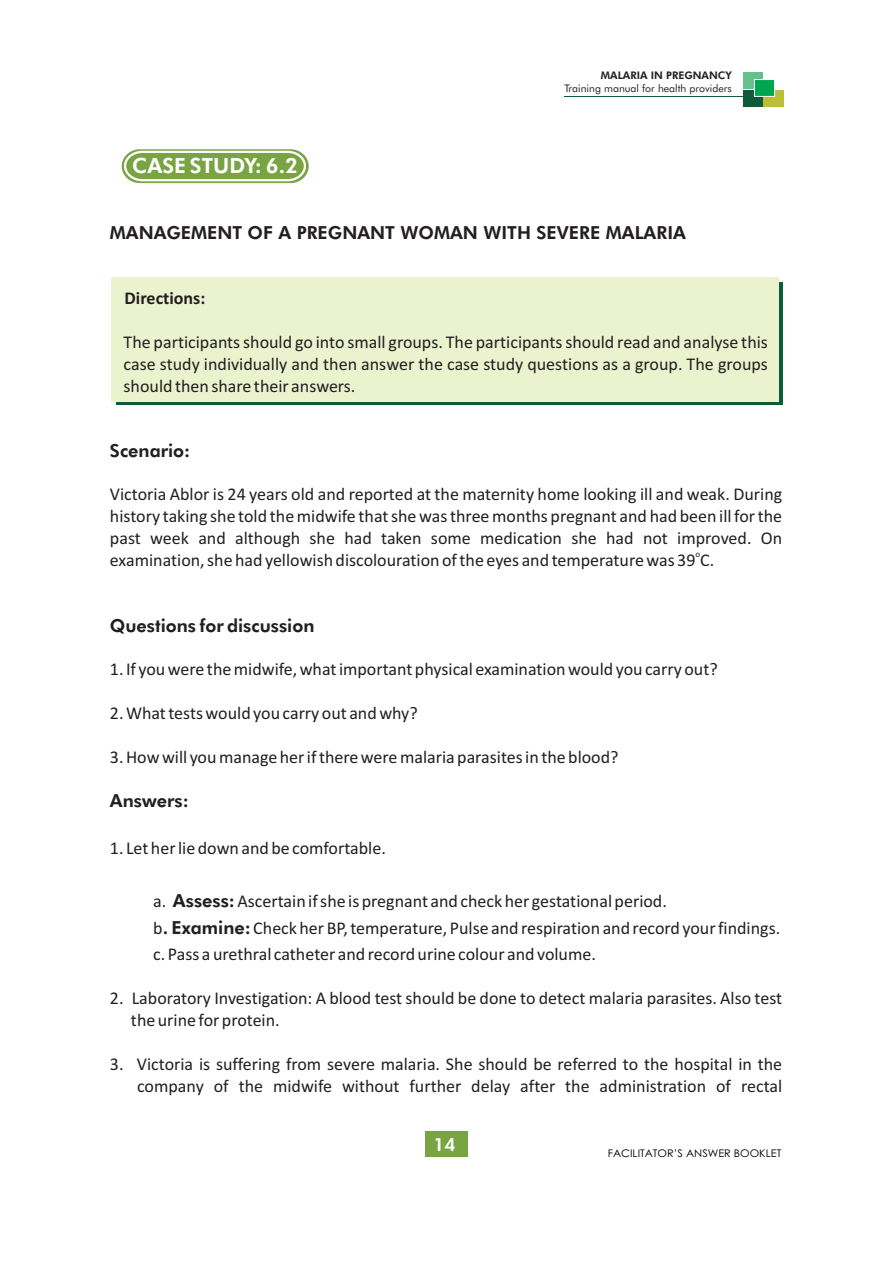
<style>
.page{position:relative;width:893px;height:1263px;background:#fff}
.page>*{position:absolute;margin:0;border:0;box-sizing:border-box;transform-origin:0 0}
.t1{font:800 21px "Futura BT";color:#fff}
.t2{font:18px/21.9px "Calibri";color:#231f20;text-align:justify}
.t3{font:800 18px "Futura BT";color:#231f20}
.t4{font:700 18px "Calibri";color:#231f20}
.t5{font:800 18px "Futura BT";color:#fff}
.t6{font:10.5px "Futura BT";color:#231f20}
.t7{font:10.5px "Century Gothic";color:#000;scale:1.04 1}
.t8{font:800 10.5px "Futura BT";color:#231f20}
.t9{font:9px "Calibri";color:#231f20}
.s1{font-family:"Futura BT";font-weight:800}
</style>
<div class="page">
<div style="left:116px;top:283px;width:666px;height:122px;background:#0d5b39"></div>
<div style="left:111px;top:278px;width:667px;height:124px;background:#eaf2ce"></div>
<svg style="left:122px;top:149px;width:187px;height:34px"></svg>
<div style="left:425px;top:1131px;width:43px;height:26px;background:#78a441"></div>
<div style="left:743px;top:72px;width:19px;height:17px;background:#65c18b"></div>
<div style="left:743px;top:90px;width:19px;height:17px;background:#0d5b39"></div>
<div style="left:763px;top:90px;width:20px;height:16px;background:#bbbf35"></div>
<svg style="left:754px;top:79px;width:21px;height:18px"></svg>
<hr style="left:564px;top:96px;width:179px;height:1px;background:#0d5b39">
<p class="t1" style="left:132px;top:157px;width:167px">CASE STUDY: 6.2</p>
<p class="t8" style="left:601px;top:71px;width:132px">MALARIA IN PREGNANCY</p>
<p class="t6" style="left:564px;top:84px;width:169px">Training manual for health providers</p>
<p class="t3" style="left:110px;top:225px;width:577px">MANAGEMENT OF A PREGNANT WOMAN WITH SEVERE MALARIA</p>
<p class="t4" style="left:125px;top:290px;width:82px">Directions:</p>
<p class="t2" style="left:124px;top:332px;width:646px">The participants should go into small groups. The participants should read and analyse this case study individually and then answer the case study questions as a group. The groups should then share their answers.</p>
<p class="t3" style="left:110px;top:443px;width:82px">Scenario:</p>
<p class="t2" style="left:110px;top:485px;width:674px">Victoria Ablor is 24 years old and reported at the maternity home looking ill and weak. During history taking she told the midwife that she was three months pregnant and had been ill for the past week and although she had taken some medication she had not improved. On</p>
<p class="t9" style="left:696px;top:551px;width:6px">o</p>
<p class="t2" style="left:110px;top:551px;width:606px">examination, she had yellowish discolouration of the eyes and temperature was 39 C.</p>
<p class="t3" style="left:110px;top:618px;width:206px">Questions for discussion</p>
<p class="t2" style="left:110px;top:660px;width:609px">1. If you were the midwife, what important physical examination would you carry out?</p>
<p class="t2" style="left:110px;top:703px;width:309px">2. What tests would you carry out and why?</p>
<p class="t2" style="left:110px;top:747px;width:510px">3. How will you manage her if there were malaria parasites in the blood?</p>
<p class="t3" style="left:110px;top:793px;width:80px">Answers:</p>
<p class="t2" style="left:110px;top:838px;width:277px">1. Let her lie down and be comfortable.</p>
<p class="t2" style="left:153px;top:889px;width:628px;line-height:26.5px;text-align:left">a. <span class="s1">Assess:</span>Ascertain if she is pregnant and check her gestational period.<br>b<span class="s1">. Examine:</span> Check her BP, temperature, Pulse and respiration and record your findings. c. Pass a urethral catheter and record urine colour and volume.</p>
<p class="t2" style="left:131px;top:988px;width:653px;text-indent:-21px">2. Laboratory Investigation: A blood test should be done to detect malaria parasites. Also test the urine for protein.</p>
<p class="t2" style="left:110px;top:1054px;width:674px;text-align:right">3. Victoria is suffering from severe malaria. She should be referred to the hospital in the company of the midwife without further delay after the administration of rectal</p>
<p class="t5" style="left:433px;top:1137px;width:24px">14</p>
<p class="t7" style="left:608px;top:1149px;width:168px">FACILITATOR’S ANSWER BOOKLET</p>
</div>
